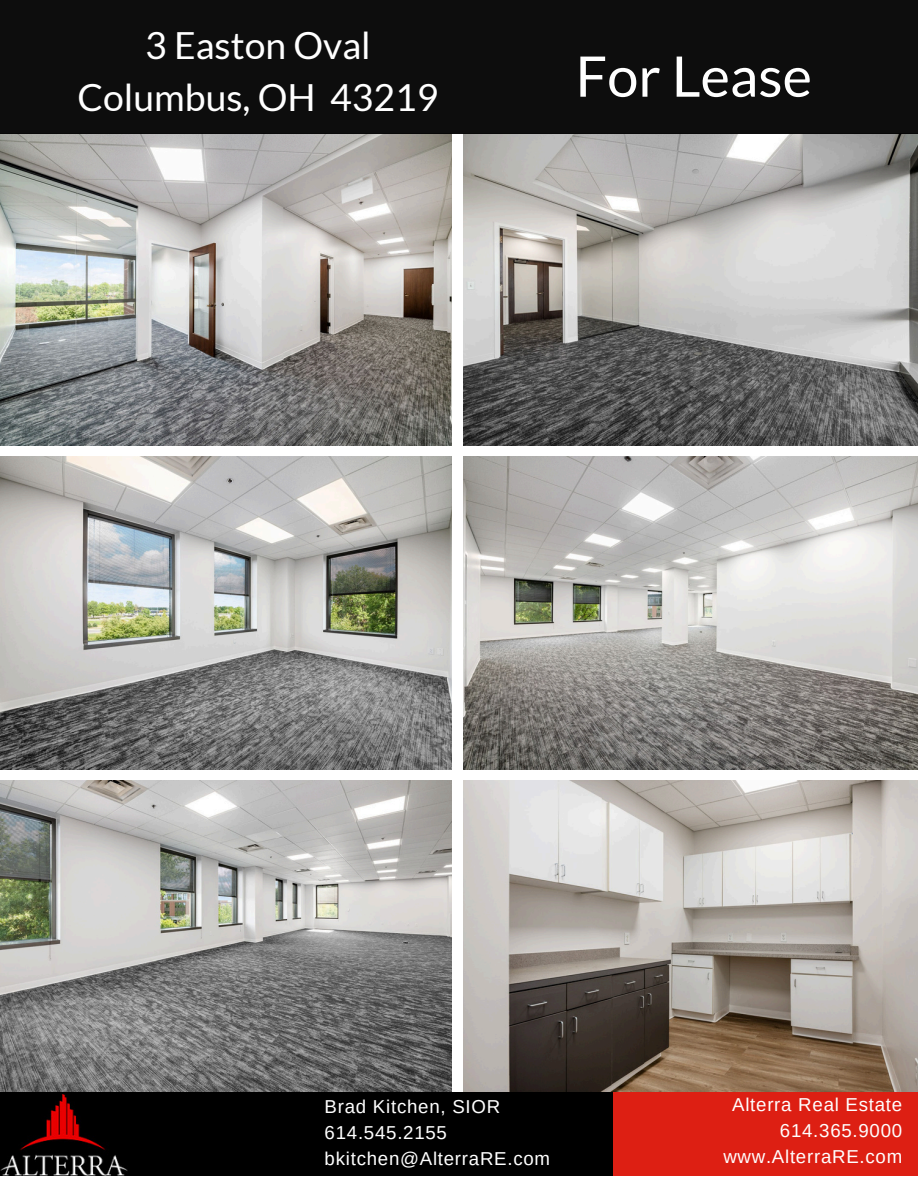
<style>
.page{position:relative;width:918px;height:1188px;background:#fff}
.page>*{position:absolute;margin:0;border:0;box-sizing:border-box;transform-origin:0 0}
.t1{font:55.95px "Lato";color:#fff}
.t2{font:37.35px/51.8px "Lato";color:#fff;text-align:center}
.t3{font:18.75px "Arimo";letter-spacing:.04em;color:#fff}
</style>
<div class="page">
<img style="left:0;top:133px;width:452px;height:312px">
<img style="left:463px;top:133px;width:455px;height:312px">
<img style="left:0;top:456px;width:452px;height:313px">
<img style="left:463px;top:456px;width:455px;height:313px">
<img style="left:0;top:780px;width:452px;height:312px">
<img style="left:463px;top:780px;width:455px;height:312px">
<div style="left:0;top:0;width:918px;height:133px;background:#0d0d0d"></div>
<div style="left:0;top:1092px;width:615px;height:83px;background:#000"></div>
<div style="left:614px;top:1092px;width:304px;height:83px;background:#dd1f13"></div>
<img style="left:1px;top:1094px;width:127px;height:81px">
<h2 class="t2" style="left:78px;top:19px;width:362px">3 Easton Oval<br>Columbus, OH 43219</h2>
<p class="t1" style="left:576px;top:41px;width:238px">For Lease</p>
<p class="t3" style="left:325px;top:1096px;width:177px">Brad Kitchen, SIOR</p>
<p class="t3" style="left:325px;top:1122px;width:124px">614.545.2155</p>
<p class="t3" style="left:325px;top:1148px;width:227px">bkitchen@AlterraRE.com</p>
<h2 class="t3" style="left:732px;top:1094px;width:172px">Alterra Real Estate</h2>
<h1 class="t3" style="left:780px;top:1120px;width:124px">614.365.9000</h1>
<p class="t3" style="left:723px;top:1146px;width:180px">www.AlterraRE.com</p>
</div>
